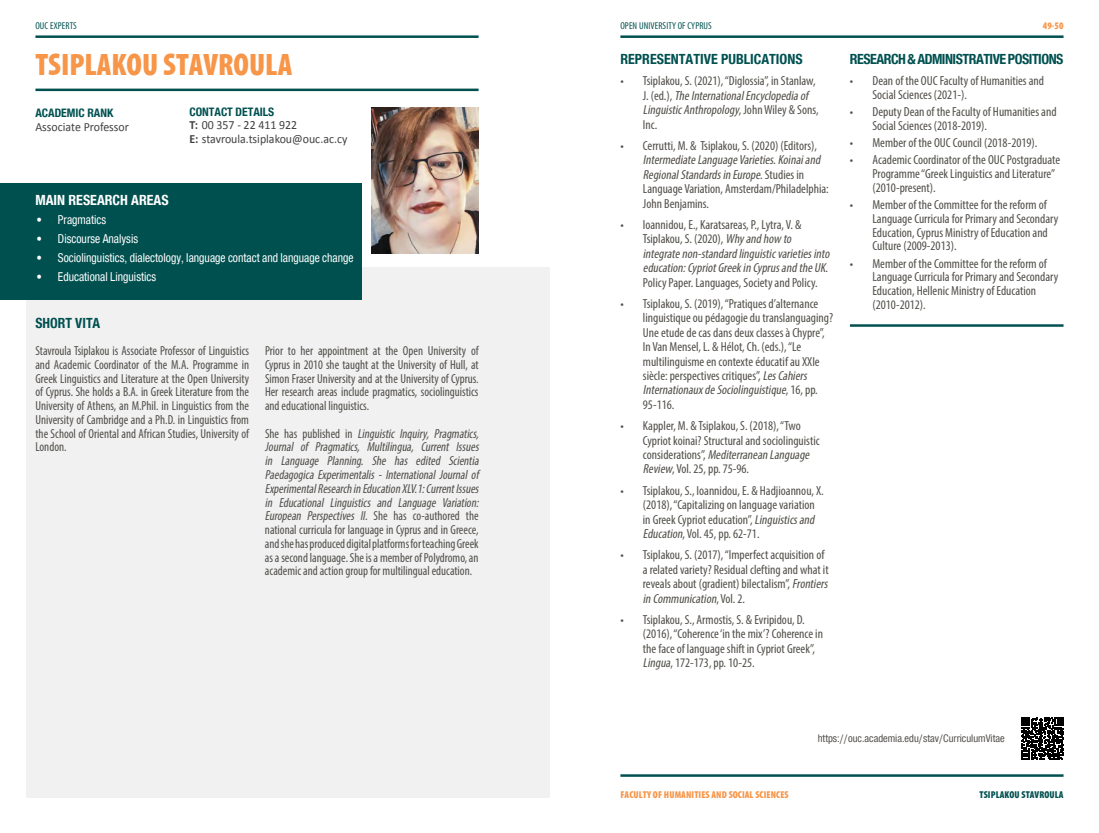
<style>
.page{position:relative;width:1099px;height:833px;background:#fff}
.page>*{position:absolute;margin:0;border:0;box-sizing:border-box;transform-origin:0 0}
.t1{font:700 31.25px "Myriad Condensed Greek";color:#f79548}
.t2{font:700 15px "CF Helvetica Cond";color:#005050}
.t3{font:700 15px "CF Helvetica Cond";letter-spacing:-.03em;color:#005050}
.t4{font:700 15px "CF Helvetica Cond";color:#fff}
.t5{font:condensed 13.12px/14.4px "Myriad Pro";color:#524f4a}
.t6{font:condensed 13.12px/13.8px "Myriad Pro";color:#524f4a;text-align:justify;scale:.95 1}
.t7{font:italic condensed 13.12px/13.8px "Myriad Pro";color:#524f4a;scale:.95 1}
.t8{font:13.12px "CF Helvetica Cond";color:#fff;scale:.95 1}
.t9{font:12.5px/13.8px "Calibri";color:#414042;scale:.95 1}
.t10{font:700 12.5px "CF Helvetica Cond";color:#005050}
.t11{font:11.25px "CF Helvetica Cond";color:#524f4a}
.t12{font:700 10px "Myriad Condensed Greek";letter-spacing:.01em;color:#f79548}
.t13{font:10px "Myriad Condensed Greek";letter-spacing:.01em;color:#005050}
.t14{font:700 10px "Myriad Condensed Greek";letter-spacing:.01em;color:#005050}
.s1{font-style:italic}
.s2{font-weight:700}
.s3{font-style:normal}
</style>
<div class="page">
<div style="left:26px;top:267px;width:523px;height:530px;background:#f1f1f2"></div>
<div style="left:0;top:183px;width:361px;height:117px;background:#005050"></div>
<hr style="left:850px;top:324px;width:213px;height:3px;background:#005050">
<hr style="left:35px;top:89px;width:443px;height:2px;background:#005050">
<hr style="left:35px;top:35px;width:443px;height:3px;background:#005050">
<hr style="left:620px;top:35px;width:443px;height:3px;background:#005050">
<hr style="left:620px;top:774px;width:443px;height:3px;background:#005050">
<img style="left:372px;top:107px;width:106px;height:146px">
<svg style="left:1021px;top:717px;width:42px;height:42px"></svg>
<p class="t13" style="left:35px;top:21px;width:43px">OUC EXPERTS</p>
<p class="t13" style="left:620px;top:21px;width:93px">OPEN UNIVERSITY OF CYPRUS</p>
<p class="t12" style="left:1042px;top:20px;width:22px">49-50</p>
<h1 class="t1" style="left:35px;top:49px;width:258px">ΤSIPLAKOU STAVROULA</h1>
<p class="t2" style="left:620px;top:51px;width:184px">REPRESENTATIVE PUBLICATIONS</p>
<p class="t5" style="left:643px;top:74px;width:177px;text-indent:-22px">• Τsiplakou, S. (2021), “Diglossia”, in Stanlaw, J . ( e d . ) , <span class="s1">TheInternationalEncyclopediaof LinguisticAnthropology</span>, J o h n W i l e y &amp; S o n s , Inc.</p>
<p class="t5" style="left:620px;top:138px;width:198px">• Cerrutti, M. &amp; Tsiplakou, S. (2020) (Editors),</p>
<p class="t5" style="left:643px;top:153px;width:187px"><span class="s1">IntermediateLanguageVarieties.Koinaiand RegionalStandardsin Europe</span>. S t u d i e s i n Language Variation, Amsterdam/Philadelphia:<br>John Benjamins.</p>
<p class="t5" style="left:643px;top:217px;width:191px;text-indent:-22px">• Ioannidou, E., Karatsareas, P., Lytra, V. &amp; Tsiplakou, S. (2020), <span class="s1">Whyand how to integratenon-standard linguisticvarietiesinto education:CypriotGreekin Cyprusand theUK</span>.<br>Policy Paper. Languages, Society and Policy.</p>
<p class="t5" style="left:643px;top:296px;width:192px;text-indent:-22px">• Tsiplakou, S. (2019), “Pratiques d’alternance linguistique ou pédagogie du translanguaging?<br>Une etude de cas dans deux classes à Chypre”, In Van Mensel, L. &amp; Hélot, Ch. (eds.), “Le multilinguisme en contexte éducatif au XXIe siècle: perspectives critiques”, <span class="s1">LesCahiers ΙnternationauxdeSociolinguistique</span>, 1 6 , p p .<br>95-116.</p>
<p class="t5" style="left:643px;top:418px;width:178px;text-indent:-22px">• Kappler, M. &amp; Tsiplakou, S. (2018), “Two Cypriot koinai? Structural and sociolinguistic co n s i d e ra t i o n s”, <span class="s1">Mediterranean Language Review</span>, Vol. 25, pp. 75-96.</p>
<p class="t5" style="left:643px;top:483px;width:182px;text-indent:-22px">• Tsiplakou, S., Ioannidou, Ε. &amp; Hadjioannou, X. (2018), “Capitalizing on language variation in Greek Cypriot education”, <span class="s1">Linguisticsand Education</span>, Vol. 45, pp. 62-71.</p>
<p class="t5" style="left:643px;top:547px;width:189px;text-indent:-22px">• Tsiplakou, S. (2017), “Imperfect acquisition of a related variety? Residual clefting and what it reveals about (gradient) bilectalism”, <span class="s1">Frontiers in Communication</span>, Vo l . 2 .</p>
<p class="t5" style="left:643px;top:612px;width:182px;text-indent:-22px">• Tsiplakou, S., Armostis, S. &amp; Evripidou, D. (2016), “Coherence ‘in the mix’? Coherence in the face of language shift in Cypriot Greek”, <span class="s1">Lingua</span>, 172-173, pp. 10-25.</p>
<p class="t10" style="left:189px;top:105px;width:86px">CONTACT DETAILS</p>
<p class="t9" style="left:189px;top:118px;width:168px"><span class="s2">T:</span> 00 357 - 22 411 922<br><span class="s2">E:</span> stavroula.tsiplakou@ouc.ac.cy</p>
<p class="t10" style="left:35px;top:106px;width:79px">ACADEMIC RANK</p>
<p class="t9" style="left:35px;top:119px;width:100px">Associate Professor</p>
<p class="t4" style="left:35px;top:192px;width:135px">MAIN RESEARCH AREAS</p>
<p class="t8" style="left:35px;top:212px;width:76px">• Pragmatics</p>
<p class="t8" style="left:35px;top:231px;width:110px">• Discourse Analysis</p>
<p class="t8" style="left:35px;top:251px;width:336px">• Sociolinguistics, dialectology, language contact and language change</p>
<p class="t8" style="left:35px;top:270px;width:129px">• Educational Linguistics</p>
<p class="t2" style="left:35px;top:314px;width:66px">SHORT VITA</p>
<p class="t6" style="left:35px;top:344px;width:226px">Stavroula Tsiplakou is Associate Professor of Linguistics and Academic Coordinator of the M.A. Programme in Greek Linguistics and Literature at the Open University of Cyprus. She holds a B.A. in Greek Literature from the University of Athens, an M.Phil. in Linguistics from the University of Cambridge and a Ph.D. in Linguistics from the School of Oriental and African Studies, University of London.</p>
<p class="t6" style="left:265px;top:344px;width:226px">Prior to her appointment at the Open University of Cyprus in 2010 she taught at the University of Hull, at Simon Fraser University and at the University of Cyprus.<br>Her research areas include pragmatics, sociolinguistics and educational linguistics.</p>
<p class="t7" style="left:265px;top:426px;width:229px"><span class="s3">S h e h a s p u b l i s h e d i n</span> Linguistic Inquiry, Pragmatics, Journal of Pragmatics, Multilingua, Current Issues in Language Planning. She has edited Scientia Paedagogica Experimentalis - International Journal of ExperimentalResearchinEducationXLV.1:CurrentIssues in Educational Linguistics and Language Variation:<br>European Perspectives ΙΙ. <span class="s3">S h e h a s c o - a u t h o re d t h e national curricula for language in Cyprus and in Greece, and she has produced digital platforms for teaching Greek as a second language. She is a member of Polydromo, an academic and action group for multilingual education.</span></p>
<p class="t3" style="left:850px;top:51px;width:215px">RESEARCH &amp; ADMINISTRATIVE POSITIONS</p>
<p class="t5" style="left:872px;top:73px;width:173px;line-height:13.8px;text-indent:-22px">• Dean of the OUC Faculty of Humanities and<br>Social Sciences (2021-).</p>
<p class="t5" style="left:872px;top:104px;width:186px;line-height:13.8px;text-indent:-22px">• Deputy Dean of the Faculty of Humanities and<br>Social Sciences (2018-2019).</p>
<p class="t5" style="left:850px;top:135px;width:189px">• Member of the OUC Council (2018-2019).</p>
<p class="t5" style="left:872px;top:153px;width:189px;line-height:13.8px;text-indent:-22px">• Academic Coordinator of the OUC Postgraduate<br>Programme “Greek Linguistics and Literature” (2010-present).</p>
<p class="t5" style="left:872px;top:198px;width:187px;line-height:13.8px;text-indent:-22px">• Member of the Committee for the reform of Language Curricula for Primary and Secondary Education, Cyprus Ministry of Education and Culture (2009-2013).</p>
<p class="t5" style="left:872px;top:256px;width:187px;line-height:13.8px;text-indent:-22px">• Member of the Committee for the reform of Language Curricula for Primary and Secondary Education, Hellenic Ministry of Education (2010-2012).</p>
<p class="t11" style="left:817px;top:732px;width:188px">https://ouc.academia.edu/stav/CurriculumVitae</p>
<p class="t12" style="left:620px;top:789px;width:170px">FACULTY OF HUMANITIES AND SOCIAL SCIENCES</p>
<p class="t14" style="left:979px;top:789px;width:85px">TSIPLAKOU STAVROULA</p>
</div>
